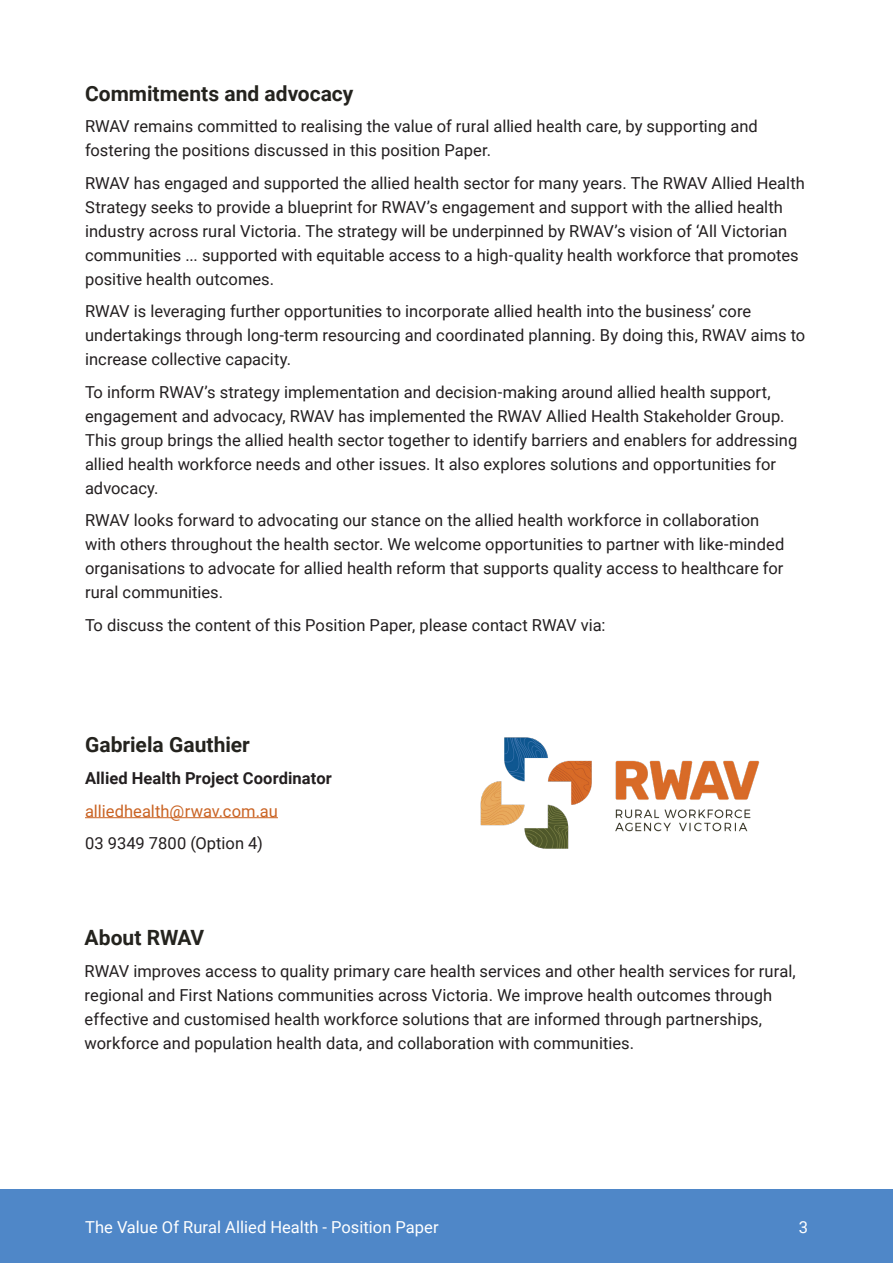
<style>
.page{position:relative;width:893px;height:1263px;background:#fff}
.page>*{position:absolute;margin:0;border:0;box-sizing:border-box;transform-origin:0 0}
.Subheading{font:700 21px "Roboto";color:#24231e}
.Paragraph{font:16.5px/24px "Roboto";color:#231f20}
.t1{font:16.5px "Roboto";color:#fff}
.Paragraph-2{font:700 16.5px "Roboto";letter-spacing:.005em;color:#231f20}
.Paragraph-3{font:16.5px "Roboto";color:#ca6323}
</style>
<div class="page">
<div style="left:0;top:1189px;width:893px;height:74px;background:#4f87c8"></div>
<img style="left:480px;top:737px;width:280px;height:112px">
<hr style="left:85px;top:817px;width:193px;height:1px;background:#ca6323">
<p class="Subheading" style="left:85px;top:79px;width:270px">Commitments and advocacy</p>
<p class="Paragraph" style="left:85px;top:114px;width:674px">RWAV remains committed to realising the value of rural allied health care, by supporting and fostering the positions discussed in this position Paper.</p>
<p class="Paragraph" style="left:85px;top:170px;width:721px">RWAV has engaged and supported the allied health sector for many years. The RWAV Allied Health Strategy seeks to provide a blueprint for RWAV’s engagement and support with the allied health industry across rural Victoria. The strategy will be underpinned by RWAV’s vision of ‘All Victorian communities ... supported with equitable access to a high-quality health workforce that promotes positive health outcomes.</p>
<p class="Paragraph" style="left:85px;top:299px;width:722px">RWAV is leveraging further opportunities to incorporate allied health into the business’ core undertakings through long-term resourcing and coordinated planning. By doing this, RWAV aims to increase collective capacity.</p>
<p class="Paragraph" style="left:85px;top:379px;width:714px">To inform RWAV’s strategy implementation and decision-making around allied health support, engagement and advocacy, RWAV has implemented the RWAV Allied Health Stakeholder Group.<br>This group brings the allied health sector together to identify barriers and enablers for addressing allied health workforce needs and other issues. It also explores solutions and opportunities for advocacy.</p>
<p class="Paragraph" style="left:85px;top:508px;width:701px">RWAV looks forward to advocating our stance on the allied health workforce in collaboration with others throughout the health sector. We welcome opportunities to partner with like-minded organisations to advocate for allied health reform that supports quality access to healthcare for rural communities.</p>
<p class="Paragraph" style="left:85px;top:612px;width:522px">To discuss the content of this Position Paper, please contact RWAV via:</p>
<p class="Subheading" style="left:85px;top:730px;width:166px">Gabriela Gauthier</p>
<p class="Paragraph-2" style="left:85px;top:766px;width:248px">Allied Health Project Coordinator</p>
<p class="Paragraph-3" style="left:85px;top:799px;width:194px">alliedhealth@rwav.com.au</p>
<p class="Paragraph" style="left:85px;top:830px;width:179px">03 9349 7800 (Option 4)</p>
<p class="Subheading" style="left:85px;top:923px;width:121px">About RWAV</p>
<p class="Paragraph" style="left:85px;top:958px;width:713px">RWAV improves access to quality primary care health services and other health services for rural, regional and First Nations communities across Victoria. We improve health outcomes through effective and customised health workforce solutions that are informed through partnerships, workforce and population health data, and collaboration with communities.</p>
<p class="t1" style="left:85px;top:1215px;width:355px">The Value Of Rural Allied Health - Position Paper</p>
<p class="t1" style="left:799px;top:1215px;width:11px">3</p>
</div>
